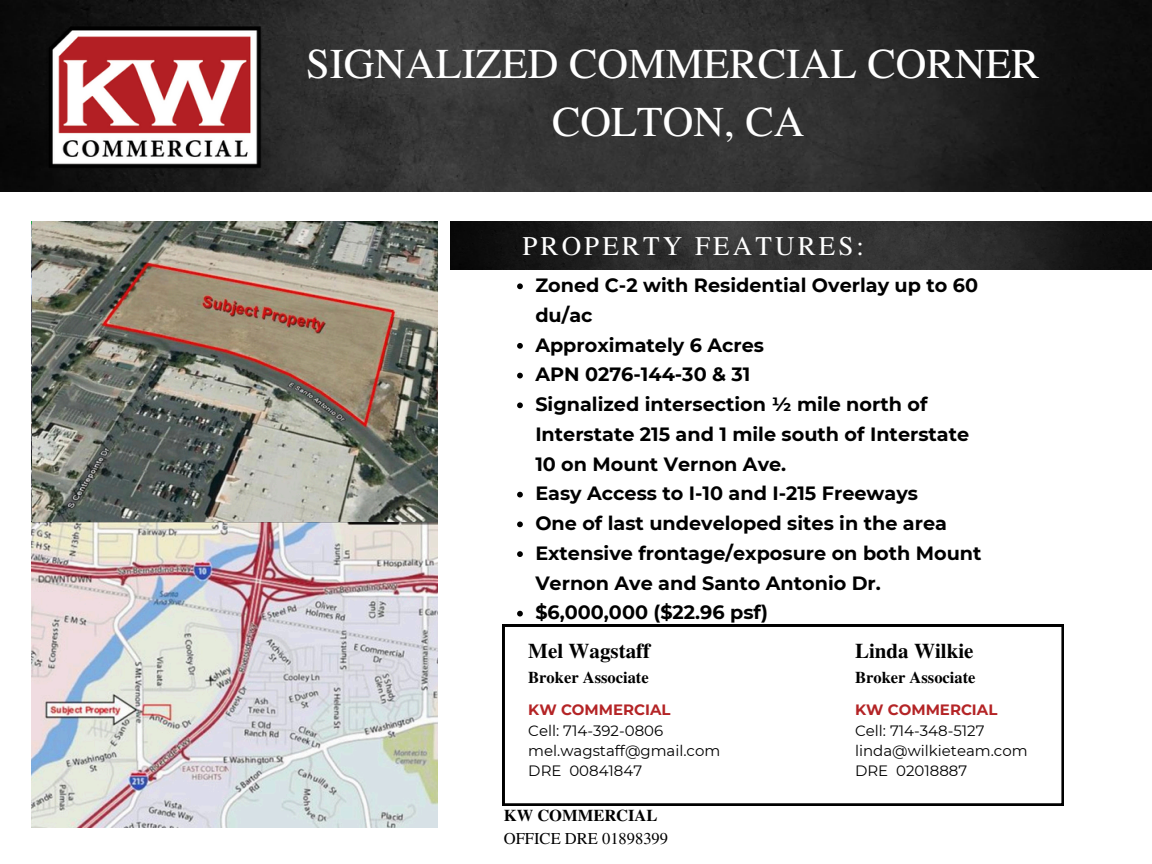
<style>
.page{position:relative;width:1152px;height:864px;background:#fff}
.page>*{position:absolute;margin:0;border:0;box-sizing:border-box;transform-origin:0 0}
.t1{font:42.45px/58.5px "Te X Gyre Termes";color:#fff;text-align:center}
.t2{font:27px "Te X Gyre Termes";letter-spacing:.115em;color:#fff}
.t3{font:700 21px "Te X Gyre Termes";color:#000}
.t4{font:700 19.2px/29.7px "Montserrat";color:#000}
.t5{font:700 16.5px "Te X Gyre Termes";color:#000}
.t6{font:16.5px/23.7px "Te X Gyre Termes";color:#000}
.t7{font:15px "Montserrat";color:#000}
.t8{font:700 15px "Montserrat";color:#b42426}
.s1{font-weight:700}
</style>
<div class="page">
<img style="left:0;top:0;width:1152px;height:191px">
<img style="left:43px;top:23px;width:219px;height:151px">
<svg style="left:503px;top:625px;width:561px;height:181px"></svg>
<img style="left:450px;top:222px;width:702px;height:48px">
<img style="left:31px;top:222px;width:406px;height:606px">
<svg style="left:517px;top:283px;width:6px;height:6px"></svg>
<svg style="left:517px;top:343px;width:6px;height:6px"></svg>
<svg style="left:517px;top:373px;width:6px;height:5px"></svg>
<svg style="left:517px;top:402px;width:6px;height:6px"></svg>
<svg style="left:517px;top:492px;width:6px;height:5px"></svg>
<svg style="left:517px;top:521px;width:6px;height:6px"></svg>
<svg style="left:517px;top:551px;width:6px;height:6px"></svg>
<svg style="left:517px;top:611px;width:6px;height:6px"></svg>
<p class="t1" style="left:306px;top:32px;width:735px">SIGNALIZED COMMERCIAL CORNER<br>COLTON, CA</p>
<h5 class="t2" style="left:522px;top:227px;width:343px">PROPERTY FEATURES:</h5>
<p class="t4" style="left:535px;top:270px;width:444px">Zoned C-2 with Residential Overlay up to 60 du/ac</p>
<p class="t4" style="left:535px;top:330px;width:230px">Approximately 6 Acres</p>
<p class="t4" style="left:535px;top:360px;width:217px">APN 0276-144-30 &amp; 31</p>
<p class="t4" style="left:535px;top:389px;width:435px">Signalized intersection ½ mile north of<br>Interstate 215 and 1 mile south of Interstate<br>10 on Mount Vernon Ave.</p>
<h5 class="t4" style="left:535px;top:479px;width:384px">Easy Access to I-10 and I-215 Freeways</h5>
<p class="t4" style="left:535px;top:508px;width:413px">One of last undeveloped sites in the area</p>
<p class="t4" style="left:535px;top:538px;width:448px">Extensive frontage/exposure on both Mount<br>Vernon Ave and Santo Antonio Dr.</p>
<p class="t4" style="left:535px;top:598px;width:234px">$6,000,000 ($22.96 psf)</p>
<h1 class="t3" style="left:528px;top:635px;width:123px">Mel Wagstaff</h1>
<h1 class="t5" style="left:528px;top:665px;width:122px">Broker Associate</h1>
<p class="t8" style="left:528px;top:701px;width:144px">KW COMMERCIAL</p>
<p class="t7" style="left:528px;top:721px;width:136px">Cell: 714-392-0806</p>
<p class="t7" style="left:528px;top:741px;width:194px">mel.wagstaff@gmail.com</p>
<p class="t7" style="left:528px;top:761px;width:115px">DRE 00841847</p>
<p class="t6" style="left:504px;top:803px;width:166px"><span class="s1">KW COMMERCIAL<br></span>OFFICE DRE 01898399</p>
<p class="t3" style="left:855px;top:635px;width:120px">Linda Wilkie</p>
<p class="t5" style="left:855px;top:665px;width:122px">Broker Associate</p>
<p class="t8" style="left:855px;top:701px;width:144px">KW COMMERCIAL</p>
<h2 class="t7" style="left:855px;top:721px;width:131px">Cell: 714-348-5127</h2>
<p class="t7" style="left:855px;top:741px;width:174px">linda@wilkieteam.com</p>
<p class="t7" style="left:855px;top:761px;width:114px">DRE 02018887</p>
</div>
